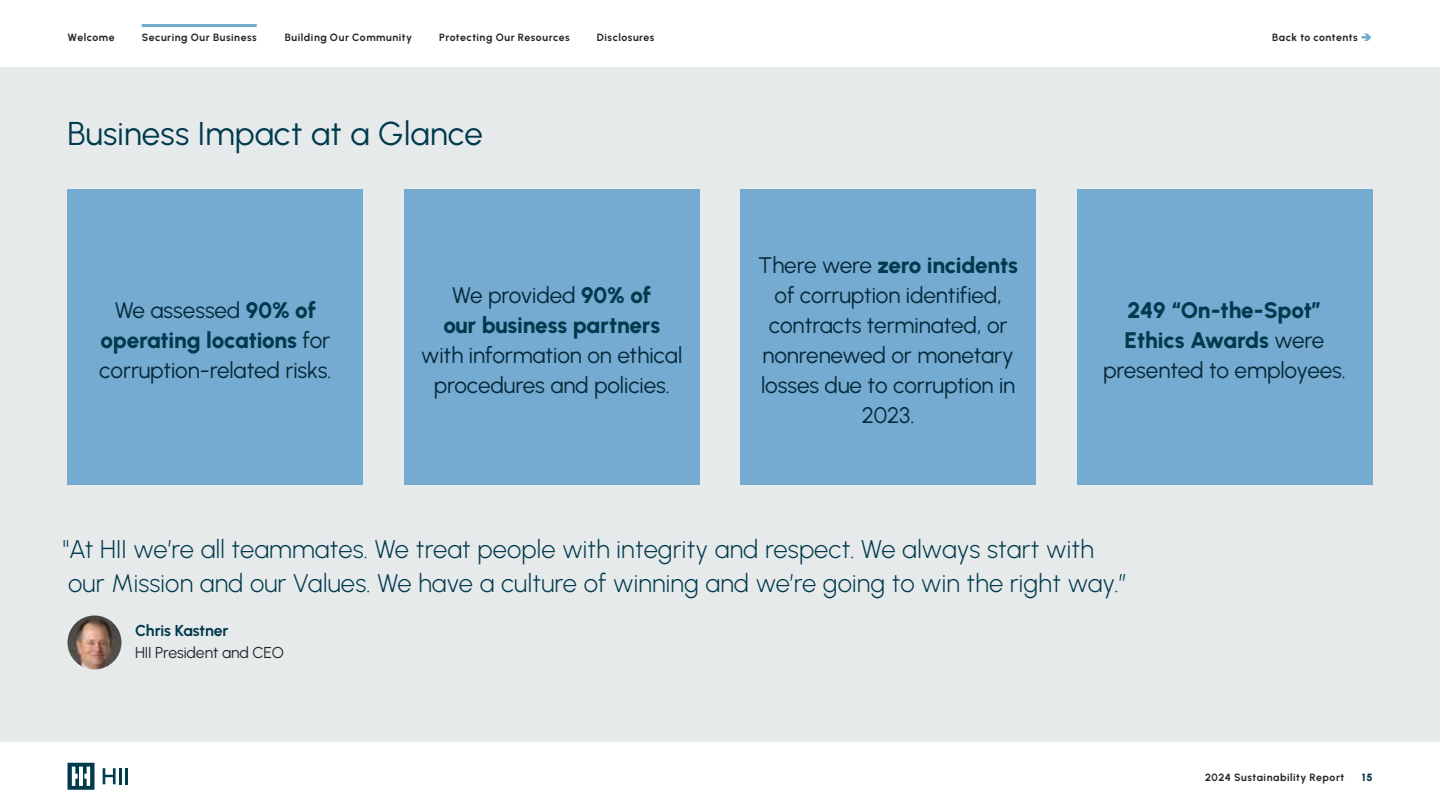
<style>
.page{position:relative;width:1440px;height:810px;background:#fff}
.page>*{position:absolute;margin:0;border:0;box-sizing:border-box;transform-origin:0 0}
.t1{font:33px "Urbanist";letter-spacing:.01em;color:#003a4d}
.t2{font:300 25.5px/34.5px "Urbanist";letter-spacing:.005em;color:#003a4d}
.t3{font:22.5px/30px "Urbanist";letter-spacing:-.005em;color:#052939;text-align:center}
.t4{font:800 22.5px/30px "Urbanist";letter-spacing:-.01em;color:#003a4d;text-align:center}
.t5{font:15.75px "Urbanist";letter-spacing:-.005em;color:#23272a}
.t6{font:700 15.75px "Urbanist";letter-spacing:-.01em;color:#003a4d}
.t7{font:700 10.5px "Urbanist";letter-spacing:.05em;color:#23272a}
.t8{font:900 10.5px "Urbanist";color:#003a4d}
.s1{font-weight:800;color:#003a4d}
.s2{font-weight:400;color:#052939}
</style>
<div class="page">
<hr style="left:142px;top:24px;width:115px;height:3px;background:#75abd1">
<svg style="left:68px;top:763px;width:26px;height:27px"></svg>
<svg style="left:103px;top:768px;width:13px;height:16px"></svg>
<hr style="left:119px;top:768px;width:3px;height:16px;background:#003a4d">
<hr style="left:125px;top:768px;width:3px;height:16px;background:#003a4d">
<div style="left:0;top:68px;width:1440px;height:674px;background:#e7eaeb"></div>
<div style="left:68px;top:189px;width:295px;height:296px;background:#75abd1"></div>
<div style="left:404px;top:189px;width:296px;height:296px;background:#75abd1"></div>
<div style="left:740px;top:189px;width:296px;height:296px;background:#75abd1"></div>
<div style="left:1077px;top:189px;width:295px;height:296px;background:#75abd1"></div>
<img style="left:68px;top:615px;width:54px;height:54px;border-radius:27px">
<p class="t7" style="left:68px;top:30px;width:49px">Welcome</p>
<p class="t7" style="left:142px;top:30px;width:117px">Securing Our Business</p>
<p class="t7" style="left:285px;top:30px;width:129px">Building Our Community</p>
<p class="t7" style="left:439px;top:30px;width:132px">Protecting Our Resources</p>
<p class="t7" style="left:597px;top:30px;width:59px">Disclosures</p>
<h1 class="t1" style="left:68px;top:111px;width:417px">Business Impact at a Glance</h1>
<p class="t3" style="left:99px;top:294px;width:234px">We assessed <span class="s1">90% of operating locations</span> for corruption-related risks.</p>
<p class="t4" style="left:443px;top:279px;width:218px"><span class="s2">We provided</span> 90% of our business partners</p>
<p class="t3" style="left:421px;top:339px;width:263px">with information on ethical procedures and policies.</p>
<p class="t3" style="left:758px;top:249px;width:261px">There were <span class="s1">zero incidents </span>of corruption identified, contracts terminated, or nonrenewed or monetary losses due to corruption in<br>2023.</p>
<p class="t7" style="left:1272px;top:30px;width:87px">Back to contents</p>
<p class="t4" style="left:1103px;top:294px;width:244px">249 “On-the-Spot”<br>Ethics Awards <span class="s2">were presented to employees.</span></p>
<p class="t2" style="left:63px;top:531px;width:1066px">"At HII we’re all teammates. We treat people with integrity and respect. We always start with our Mission and our Values. We have a culture of winning and we’re going to win the right way.”</p>
<p class="t6" style="left:135px;top:619px;width:95px">Chris Kastner</p>
<p class="t5" style="left:135px;top:642px;width:150px">HII President and CEO</p>
<p class="t7" style="left:1205px;top:770px;width:141px">2024 Sustainability Report</p>
<p class="t8" style="left:1362px;top:770px;width:12px">15</p>
</div>
